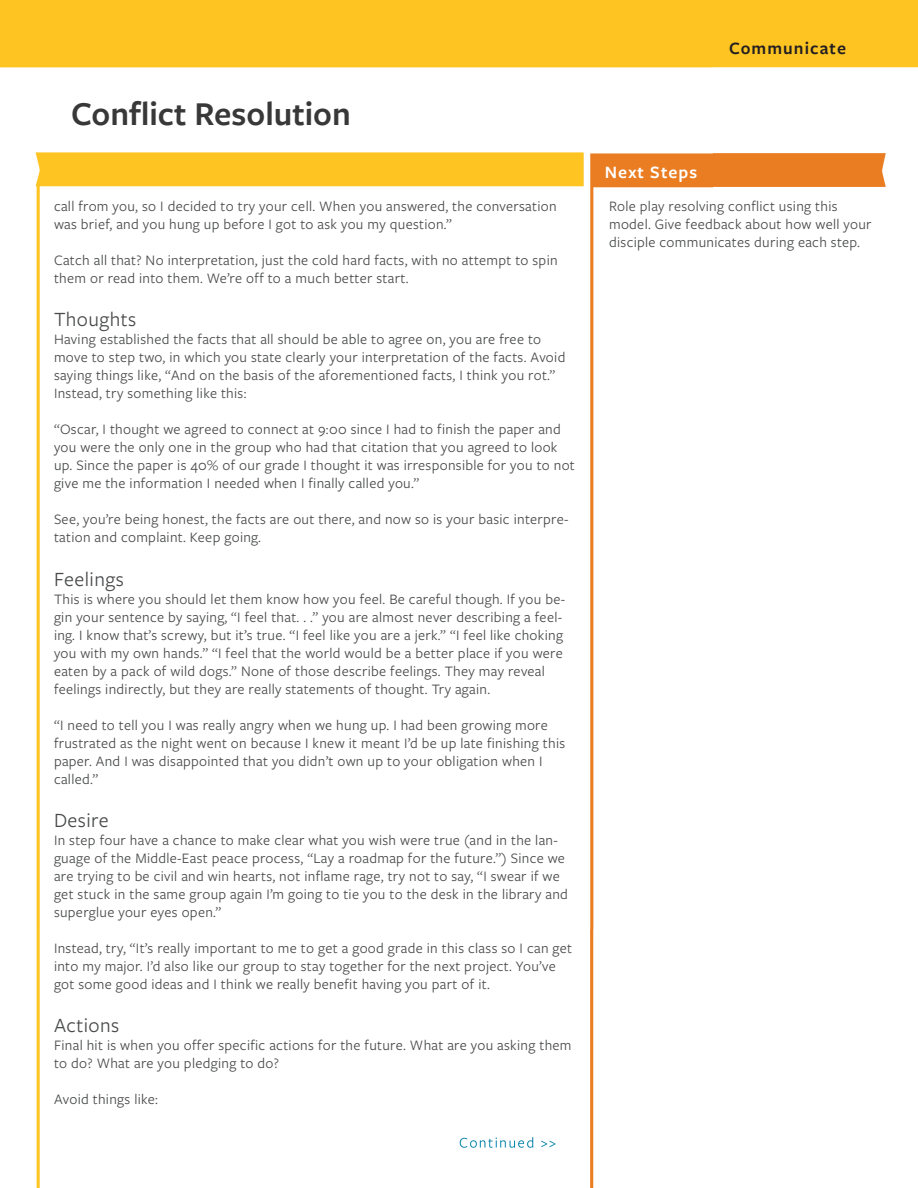
<style>
.page{position:relative;width:918px;height:1188px;background:#fff}
.page>*{position:absolute;margin:0;border:0;box-sizing:border-box;transform-origin:0 0}
.t1{font:600 34.65px "Freight Sans Pro";color:#383839}
.t2{font:21px "Freight Sans Pro";letter-spacing:.02em;color:#494a4b}
.t3{font:600 18px "Freight Sans Pro";letter-spacing:.06em;color:#231f20}
.t4{font:600 18px "Freight Sans Pro";letter-spacing:.06em;color:#fff}
.t5{font:15px/18px "Freight Sans Pro";letter-spacing:.02em;color:#494a4b}
</style>
<div class="page">
<img style="left:0;top:0;width:918px;height:1188px">
<h1 class="t1" style="left:71px;top:90px;width:281px">Conflict Resolution</h1>
<p class="t5" style="left:54px;top:197px;width:504px">call from you, so I decided to try your cell. When you answered, the conversation was brief, and you hung up before I got to ask you my question.”</p>
<p class="t5" style="left:54px;top:251px;width:505px">Catch all that? No interpretation, just the cold hard facts, with no attempt to spin them or read into them. We’re off to a much better start.</p>
<h2 class="t2" style="left:54px;top:306px;width:84px">Thoughts</h2>
<p class="t5" style="left:54px;top:330px;width:513px">Having established the facts that all should be able to agree on, you are free to move to step two, in which you state clearly your interpretation of the facts. Avoid saying things like, “And on the basis of the aforementioned facts, I think you rot.” Instead, try something like this:</p>
<p class="t5" style="left:54px;top:420px;width:522px">“Oscar, I thought we agreed to connect at 9:00 since I had to finish the paper and you were the only one in the group who had that citation that you agreed to look up. Since the paper is 40% of our grade I thought it was irresponsible for you to not give me the information I needed when I finally called you.”</p>
<p class="t5" style="left:54px;top:510px;width:516px">See, you’re being honest, the facts are out there, and now so is your basic interpre&shy;tation and complaint. Keep going.</p>
<h2 class="t2" style="left:54px;top:565px;width:71px">Feelings</h2>
<p class="t5" style="left:54px;top:589px;width:513px">This is where you should let them know how you feel. Be careful though. If you be&shy;gin your sentence by saying, “I feel that. . .” you are almost never describing a feel&shy;ing. I know that’s screwy, but it’s true. “I feel like you are a jerk.” “I feel like choking you with my own hands.” “I feel that the world would be a better place if you were eaten by a pack of wild dogs.” None of those describe feelings. They may reveal feelings indirectly, but they are really statements of thought. Try again.</p>
<p class="t5" style="left:54px;top:715px;width:513px">“I need to tell you I was really angry when we hung up. I had been growing more frustrated as the night went on because I knew it meant I’d be up late finishing this paper. And I was disappointed that you didn’t own up to your obligation when I called.”</p>
<h2 class="t2" style="left:54px;top:806px;width:56px">Desire</h2>
<p class="t5" style="left:54px;top:830px;width:516px">In step four have a chance to make clear what you wish were true (and in the lan&shy;guage of the Middle-East peace process, “Lay a roadmap for the future.”) Since we are trying to be civil and win hearts, not inflame rage, try not to say, “I swear if we get stuck in the same group again I’m going to tie you to the desk in the library and superglue your eyes open.”</p>
<p class="t5" style="left:54px;top:938px;width:520px">Instead, try, “It’s really important to me to get a good grade in this class so I can get into my major. I’d also like our group to stay together for the next project. You’ve got some good ideas and I think we really benefit having you part of it.</p>
<h2 class="t2" style="left:54px;top:1011px;width:67px">Actions</h2>
<p class="t5" style="left:54px;top:1035px;width:519px">Final hit is when you offer specific actions for the future. What are you asking them to do? What are you pledging to do?</p>
<p class="t5" style="left:54px;top:1089px;width:106px">Avoid things like:</p>
<p class="t3" style="left:729px;top:36px;width:118px">Communicate</p>
<p class="t4" style="left:605px;top:159px;width:94px">Next Steps</p>
<p class="t5" style="left:609px;top:197px;width:264px">Role play resolving conflict using this model. Give feedback about how well your disciple communicates during each step.</p>
</div>
